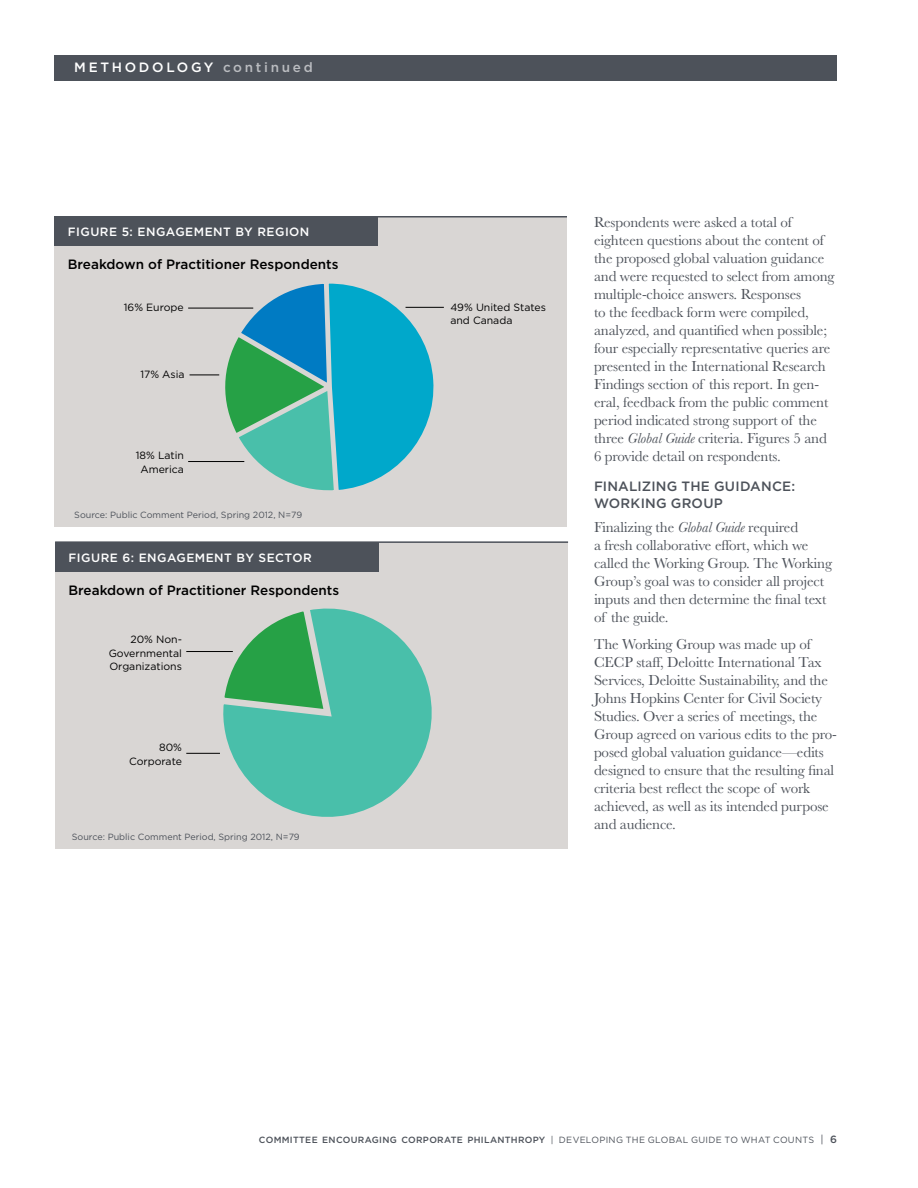
<style>
.page{position:relative;width:918px;height:1188px;background:#fff}
.page>*{position:absolute;margin:0;border:0;box-sizing:border-box;transform-origin:0 0}
.t1{font:15px/18px "Baskerville";letter-spacing:-.01em;color:#4d525a}
.t2{font:500 13.5px "Gotham";color:#000}
.t3{font:500 13.5px/16.5px "Gotham";letter-spacing:.02em;color:#4d525a}
.t4{font:500 13.5px "Gotham";letter-spacing:.2em;color:#fff}
.t5{font:500 13.5px "Gotham";color:#babcc0}
.t6{font:500 12px "Gotham";letter-spacing:.04em;color:#fff}
.t7{font:10.5px/13.5px "Gotham";color:#000}
.t8{font:9px "Gotham";color:#4d525a}
.t9{font:500 9px "Gotham";letter-spacing:.035em;color:#4d525a}
.t10{font:9px "Gotham";letter-spacing:.035em;color:#4d525a}
.s1{font-style:italic}
.s2{font-size:10.5px}
.s3{font-weight:500;font-size:10.5px}
</style>
<div class="page">
<div style="left:54px;top:55px;width:783px;height:26px;background:#4d525a"></div>
<div style="left:54px;top:216px;width:513px;height:310px;background:#d9d6d4"></div>
<div style="left:54px;top:216px;width:324px;height:30px;background:#4d525a"></div>
<svg style="left:190px;top:283px;width:248px;height:208px"></svg>
<hr style="left:188px;top:308px;width:65px;height:1px;background:#000">
<hr style="left:406px;top:307px;width:38px;height:1px;background:#000">
<hr style="left:188px;top:461px;width:56px;height:1px;background:#000">
<hr style="left:54px;top:216px;width:513px;height:2px;background:#4d525a">
<div style="left:55px;top:542px;width:513px;height:306px;background:#d9d6d4"></div>
<div style="left:55px;top:542px;width:324px;height:30px;background:#4d525a"></div>
<svg style="left:218px;top:608px;width:214px;height:209px"></svg>
<hr style="left:186px;top:753px;width:34px;height:1px;background:#000">
<hr style="left:186px;top:651px;width:47px;height:1px;background:#000">
<hr style="left:55px;top:541px;width:513px;height:2px;background:#4d525a">
<p class="t4" style="left:74px;top:60px;width:129px">ME THOD OLOGY</p>
<p class="t5" style="left:223px;top:60px;width:91px">CONTINUED</p>
<p class="t6" style="left:68px;top:225px;width:199px">FIGURE 5: ENGAGEMENT BY REG</p>
<p class="t6" style="left:285px;top:225px;width:26px">ION</p>
<p class="t2" style="left:68px;top:256px;width:272px">BREAKDOWN OF PRACTITIONER RESPONDENTS</p>
<p class="t7" style="left:124px;top:300px;width:61px">16% Europe</p>
<p class="t7" style="left:450px;top:300px;width:97px">49% U nited States and Canada</p>
<p class="t7" style="left:140px;top:367px;width:46px">17% Asia</p>
<p class="t7" style="left:136px;top:448px;width:50px;text-align:center">18% Latin<br>America</p>
<p class="t8" style="left:74px;top:510px;width:229px">Source: Public Comment Period, Spring 2012, N =79</p>
<p class="t6" style="left:69px;top:551px;width:241px">FIGURE 6: ENGAGEMENT BY SECTOR</p>
<p class="t2" style="left:69px;top:582px;width:272px">BREAKDOWN OF PRACTITIONER RESPONDENTS</p>
<p class="t7" style="left:109px;top:633px;width:75px;text-align:justify;text-indent:22px">20% Non-Governmental Organizations</p>
<p class="t7" style="left:129px;top:741px;width:54px;text-align:right">80%<br>Corporate</p>
<p class="t8" style="left:72px;top:832px;width:229px">Source: Public Comment Period, Spring 2012, N =79</p>
<p class="t1" style="left:594px;top:213px;width:242px">Respondents were asked a total of eighteen questions about the content of the proposed global valuation guidance and were requested to select from among multiple-choice answers. Responses<br>to the feedback form were compiled, analyzed, and quantified when possible; four especially representative queries are presented in the International Research Findings section of this report. In gen&shy;eral, feedback from the public comment period indicated strong support of the three <span class="s1">Global Guide</span> criteria. Figures 5 and 6 provide detail on respondents.</p>
<p class="t3" style="left:594px;top:478px;width:203px">FINALIZING THE GUIDANCE:<br>WORKING GROUP</p>
<p class="t1" style="left:594px;top:519px;width:240px">Finalizing the <span class="s1">Global Guide</span> required<br>a fresh collaborative effort, which we called the Working Group. The Working Group’s goal was to consider all project inputs and then determine the final text of the guide.</p>
<p class="t1" style="left:594px;top:636px;width:245px">The Working Group was made up of CECP staff, Deloitte International Tax Services, Deloitte Sustainability, and the Johns Hopkins Center for Civil Society Studies. Over a series of meetings, the Group agreed on various edits to the pro&shy;posed global valuation guidance—edits designed to ensure that the resulting final criteria best reflect the scope of work achieved, as well as its intended purpose and audience.</p>
<p class="t9" style="left:259px;top:1134px;width:53px">COMMITTEE</p>
<p class="t9" style="left:322px;top:1134px;width:218px">ENCOURAGING CORPORATE PHILANTHROPY</p>
<p class="t10" style="left:551px;top:1135px;width:288px">| developing the global guide to what counts <span class="s2">|</span> <span class="s3">6</span></p>
</div>
